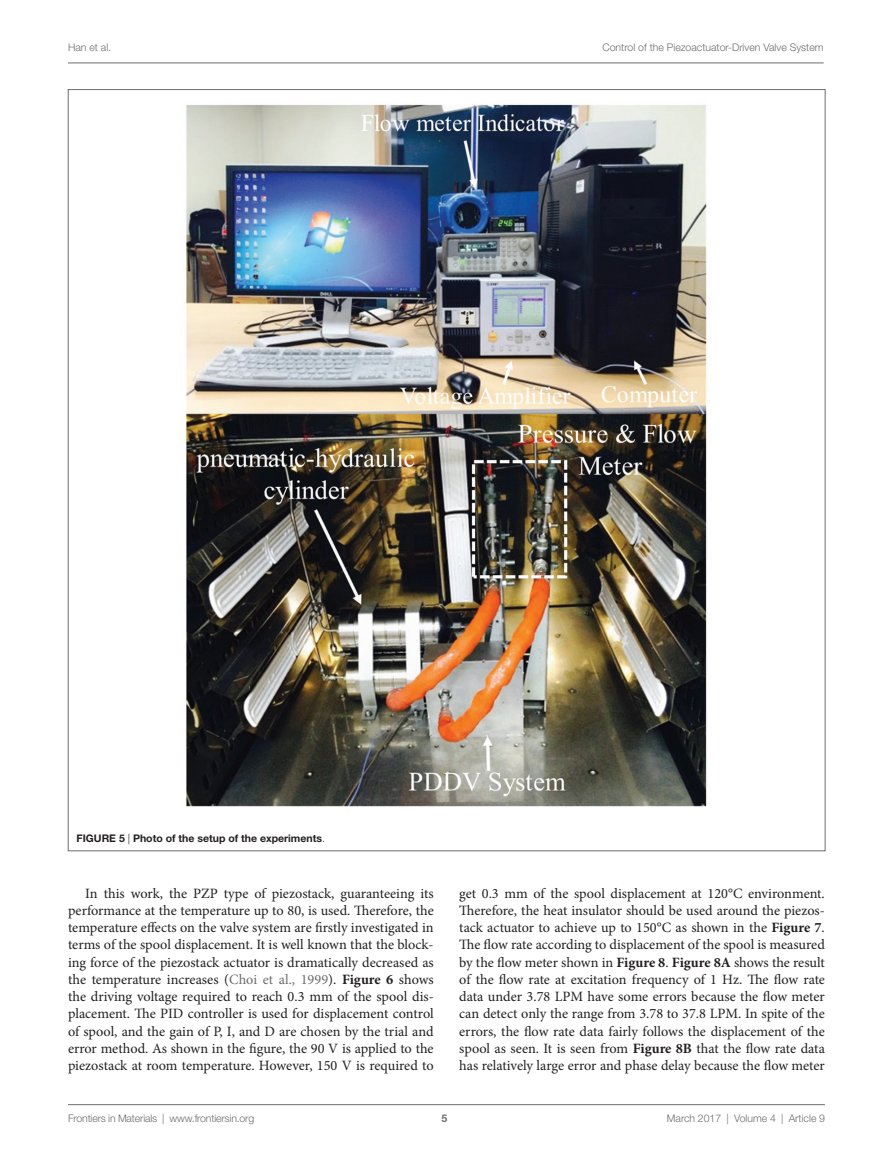
<style>
.page{position:relative;width:893px;height:1170px;background:#fff}
.page>*{position:absolute;margin:0;border:0;box-sizing:border-box;transform-origin:0 0}
.t1{font:14.25px/17.2px "Minion Pro";letter-spacing:-.005em;color:#231f20;text-align:justify}
.t2{font:300 10.5px "Helvetica Neue LT Std";color:#6c6d70}
.t3{font:700 10.5px "Helvetica Neue LT Std";color:#231f20}
.t4{font:700 10.5px "Helvetica Neue LT Std";color:#6c6d70}
.s1{font-weight:300}
.s2{color:#6c6d70}
.s3{font-weight:700}
</style>
<div class="page">
<img style="left:186px;top:104px;width:521px;height:703px">
<hr style="left:68px;top:1104px;width:757px;height:1px;background:#6c6d70">
<hr style="left:68px;top:63px;width:756px;height:1px;background:#6c6d70">
<p class="t2" style="left:68px;top:41px;width:45px">Han et al.</p>
<p class="t2" style="left:602px;top:41px;width:223px">Control of the Piezoactuator-Driven Valve System</p>
<p class="t3" style="left:77px;top:832px;width:250px">FIG URE 5 <span class="s1">|</span> Photo of the setup of the experiments<span class="s1">.</span></p>
<p class="t1" style="left:68px;top:884px;width:367px;text-indent:17px">In this work, the PZP type of piezostack, guaranteeing its performance at the temperature up to 80, is used. Therefore, the temperature effects on the valve system are firstly investigated in terms of the spool displacement. It is well known that the block&shy;ing force of the piezostack actuator is dramatically decreased as the temperature increases (<span class="s2">Choi et al., 1999</span>). <span class="s3">Figure 6</span> shows the driving voltage required to reach 0.3 mm of the spool dis&shy;placement. The PID controller is used for displacement control of spool, and the gain of P, I, and D are chosen by the trial and error method. As shown in the figure, the 90 V is applied to the piezostack at room temperature. However, 150 V is required to</p>
<p class="t1" style="left:459px;top:884px;width:367px">get 0.3 mm of the spool displacement at 120°C environment.<br>Therefore, the heat insulator should be used around the piezos&shy;tack actuator to achieve up to 150°C as shown in the <span class="s3">Figure 7</span>.<br>The flow rate according to displacement of the spool is measured by the flow meter shown in <span class="s3">Figure 8</span>. <span class="s3">Figure 8A</span> shows the result of the flow rate at excitation frequency of 1 Hz. The flow rate data under 3.78 LPM have some errors because the flow meter can detect only the range from 3.78 to 37.8 LPM. In spite of the errors, the flow rate data fairly follows the displacement of the spool as seen. It is seen from <span class="s3">Figure 8B</span> that the flow rate data has relatively large error and phase delay because the flow meter</p>
<p class="t2" style="left:68px;top:1111px;width:188px">Frontiers in Materials | www.frontiersin.org</p>
<p class="t2" style="left:667px;top:1111px;width:160px">March 2017 | Volume 4 | Article 9</p>
<p class="t4" style="left:441px;top:1111px;width:7px">5</p>
</div>
